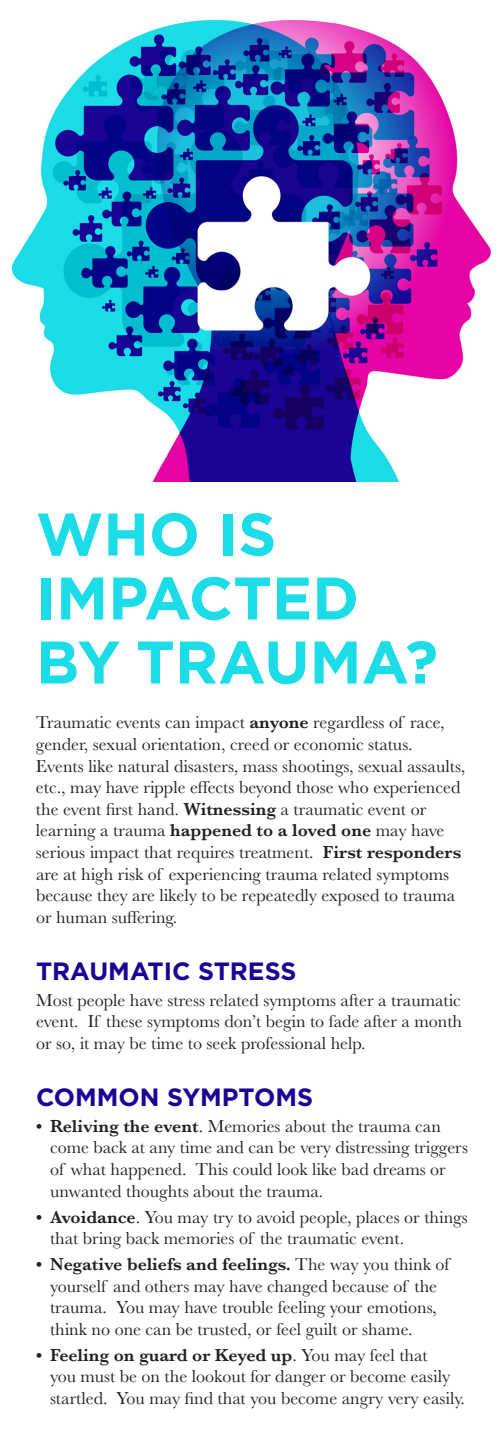
<style>
.page{position:relative;width:504px;height:1440px;background:#fff}
.page>*{position:absolute;margin:0;border:0;box-sizing:border-box;transform-origin:0 0}
.t1{font:700 60px/64px "Gotham";color:#1cdce7}
.t2{font:700 25px "Gotham";color:#1a0495}
.t3{font:18px/21.6px "Baskerville MT Std";color:#231f20}
.s1{font-weight:600}
</style>
<div class="page">
<img style="left:11px;top:19px;width:480px;height:463px">
<h1 class="t1" style="left:36px;top:506px;width:404px">WHO IS<br>IMPACTED<br>BY TRAUMA?</h1>
<p class="t3" style="left:36px;top:714px;width:431px">Traumatic events can impact <span class="s1">anyone</span> regardless of race, gender, sexual orientation, creed or economic status.<br>Events like natural disasters, mass shootings, sexual assaults, etc., may have ripple effects beyond those who experienced the event first hand. <span class="s1">Witnessing</span> a traumatic event or learning a trauma <span class="s1">happened to a loved one</span> may have serious impact that requires treatment. <span class="s1">First responders </span>are at high risk of experiencing trauma related symptoms because they are likely to be repeatedly exposed to trauma or human suffering.</p>
<h2 class="t2" style="left:36px;top:960px;width:262px">TRAUMATIC STRESS</h2>
<p class="t3" style="left:36px;top:991px;width:428px;text-align:justify">Most people have stress related symptoms after a traumatic event. If these symptoms don’t begin to fade after a month or so, it may be time to seek professional help.</p>
<h2 class="t2" style="left:36px;top:1086px;width:279px">COMMON SYMPTOMS</h2>
<p class="t3" style="left:50px;top:1117px;width:420px;text-indent:-14px"><span class="s1">• Reliving the event</span>. Memories about the trauma can come back at any time and can be very distressing triggers of what happened. This could look like bad dreams or unwanted thoughts about the trauma.</p>
<p class="t3" style="left:50px;top:1208px;width:419px;text-indent:-14px"><span class="s1">• Avoidance</span>. You may try to avoid people, places or things that bring back memories of the traumatic event.</p>
<p class="t3" style="left:50px;top:1255px;width:401px;text-indent:-14px"><span class="s1">• Negative beliefs and feelings.</span> The way you think of yourself and others may have changed because of the trauma. You may have trouble feeling your emotions, think no one can be trusted, or feel guilt or shame.</p>
<p class="t3" style="left:50px;top:1346px;width:416px;text-indent:-14px"><span class="s1">• Feeling on guard or Keyed up</span>. You may feel that<br>you must be on the lookout for danger or become easily startled. You may find that you become angry very easily.</p>
</div>
